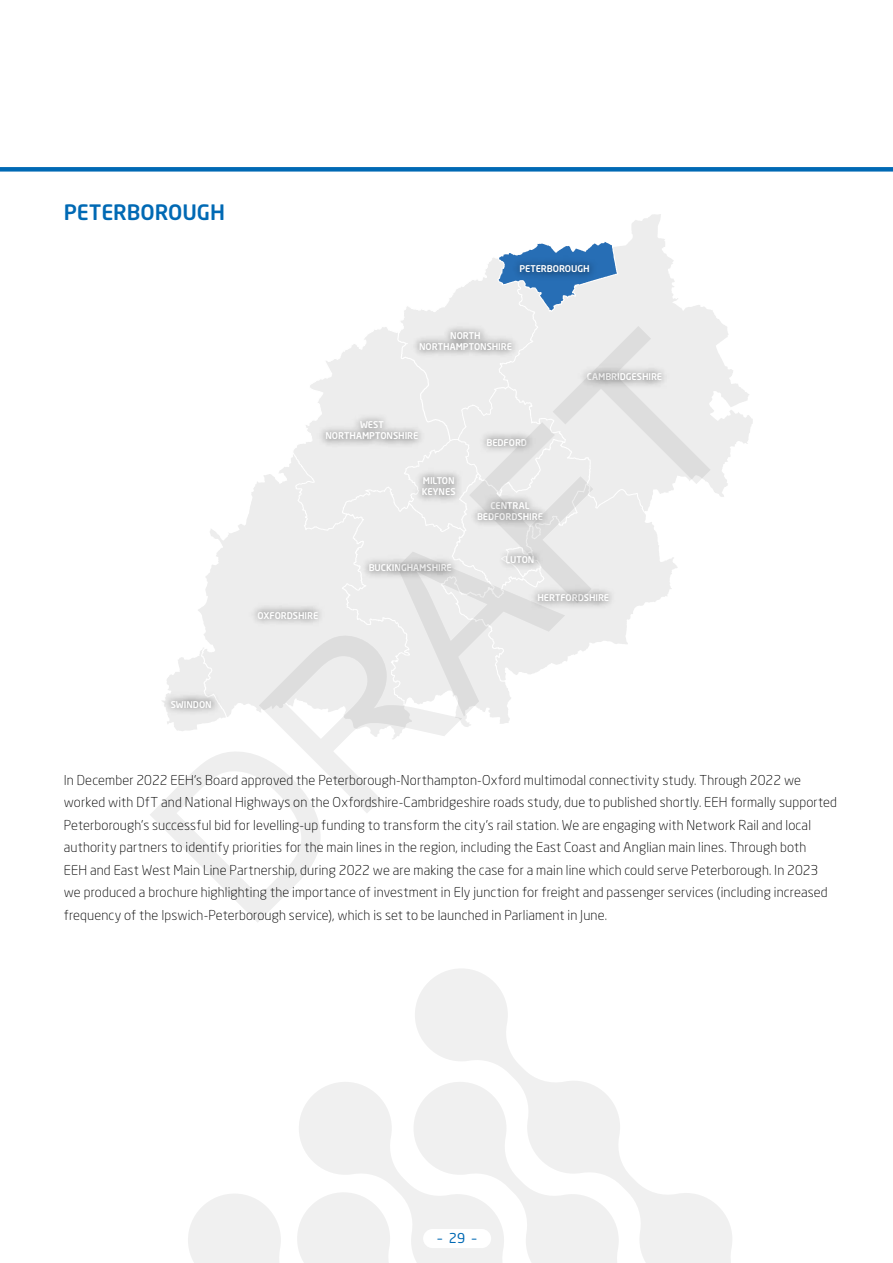
<style>
.page{position:relative;width:893px;height:1263px;background:#fff}
.page>*{position:absolute;margin:0;border:0;box-sizing:border-box;transform-origin:0 0}
.t1{font:500 21px "Neo Sans Std";letter-spacing:-.005em;color:#0069b4}
.t2{font:300 13.5px/22.5px "Neo Sans Std";letter-spacing:.01em;color:#000}
.t3{font:13.5px "Neo Sans Std";color:#0069b4}
.t4{font:500 9.15px/11.1px "Neo Sans Std";letter-spacing:-.01em;color:#fff;text-align:center}
</style>
<div class="page">
<div style="left:0;top:167px;width:893px;height:5px;background:#0069b4"></div>
<svg style="left:617px;top:214px;width:136px;height:283px;fill:#ededed"></svg>
<svg style="left:198px;top:458px;width:207px;height:281px;fill:#ededed"></svg>
<svg style="left:617px;top:485px;width:61px;height:159px;fill:#ededed"></svg>
<svg style="left:167px;top:647px;width:59px;height:84px"></svg>
<svg style="left:292px;top:242px;width:325px;height:485px"></svg>
<img style="left:162px;top:688px;width:62px;height:34px">
<img style="left:246px;top:599px;width:84px;height:34px">
<img style="left:357px;top:551px;width:106px;height:34px">
<img style="left:407px;top:319px;width:117px;height:44px">
<img style="left:314px;top:408px;width:116px;height:45px">
<img style="left:474px;top:426px;width:65px;height:33px">
<img style="left:465px;top:489px;width:90px;height:45px">
<img style="left:493px;top:543px;width:53px;height:34px">
<img style="left:526px;top:581px;width:95px;height:34px">
<img style="left:575px;top:360px;width:99px;height:34px">
<img style="left:507px;top:252px;width:95px;height:34px">
<img style="left:410px;top:464px;width:57px;height:45px">
<svg style="left:188px;top:969px;width:544px;height:294px"></svg>
<div style="left:423px;top:1229px;width:68px;height:19px;background:#fff;border-radius:10px"></div>
<h1 class="t1" style="left:64px;top:199px;width:163px">PETERBOROUGH</h1>
<p class="t4" style="left:171px;top:698px;width:43px">SWINDON</p>
<p class="t4" style="left:519px;top:263px;width:72px">PETERBOROUGH</p>
<p class="t4" style="left:419px;top:330px;width:94px">NORTH<br>NORTHAMPTONSHIRE</p>
<p class="t4" style="left:587px;top:371px;width:77px">CAMBRIDGESHIRE</p>
<p class="t4" style="left:325px;top:419px;width:94px">WEST<br>NORTHAMPTONSHIRE</p>
<p class="t4" style="left:422px;top:475px;width:35px;text-align:left">MILTON<br>KEYNES</p>
<p class="t4" style="left:258px;top:609px;width:62px">OXFORDSHIRE</p>
<p class="t4" style="left:369px;top:562px;width:85px">BUCKINGHAMSHIRE</p>
<p class="t4" style="left:486px;top:436px;width:42px">BEDFORD</p>
<p class="t4" style="left:477px;top:500px;width:67px">CENTRAL<br>BEDFORDSHIRE</p>
<p class="t4" style="left:505px;top:554px;width:31px">LUTON</p>
<p class="t4" style="left:537px;top:592px;width:73px">HERTFORDSHIRE</p>
<p class="t2" style="left:64px;top:768px;width:775px">In December 2022 EEH’s Board approved the Peterborough‑Northampton‑Oxford multimodal connectivity study. Through 2022 we worked with DfT and National Highways on the Oxfordshire‑Cambridgeshire roads study, due to published shortly. EEH formally supported Peterborough’s successful bid for levelling‑up funding to transform the city’s rail station. We are engaging with Network Rail and local authority partners to identify priorities for the main lines in the region, including the East Coast and Anglian main lines. Through both<br>EEH and East West Main Line Partnership, during 2022 we are making the case for a main line which could serve Peterborough. In 2023 we produced a brochure highlighting the importance of investment in Ely junction for freight and passenger services (including increased frequency of the Ipswich‑Peterborough service), which is set to be launched in Parliament in June.</p>
<p class="t3" style="left:438px;top:1230px;width:40px">–29–</p>
</div>
